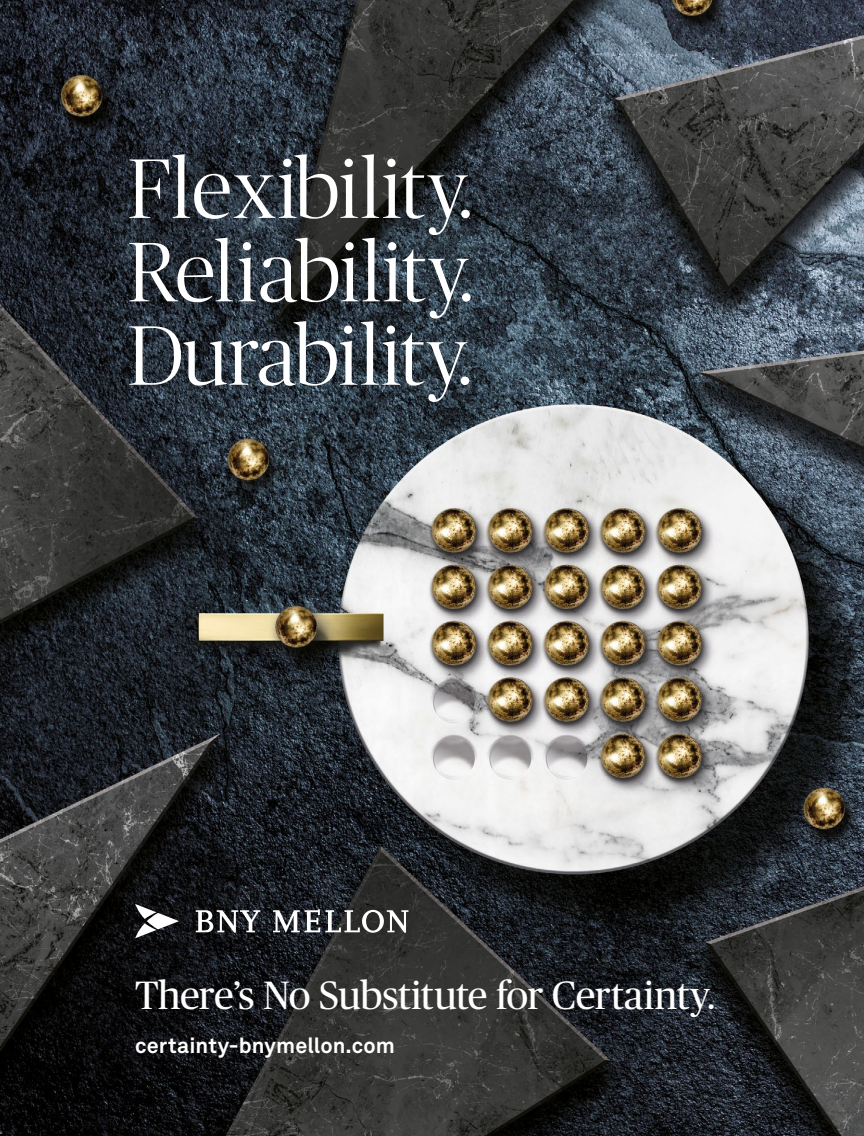
<style>
.page{position:relative;width:864px;height:1136px;background:#fff}
.page>*{position:absolute;margin:0;border:0;box-sizing:border-box;transform-origin:0 0}
.t1{font:300 84.15px/83.4px "Publico Banner";letter-spacing:.005em;color:#fff;text-align:justify}
.t2{font:39.45px "Publico Headline";letter-spacing:-.02em;color:#fff}
.t3{font:700 21.45px "Akkurat Pro";letter-spacing:.005em;color:#fff}
</style>
<div class="page">
<img style="left:0;top:0;width:863px;height:1135px">
<svg style="left:196px;top:909px;width:212px;height:23px"></svg>
<svg style="left:135px;top:903px;width:44px;height:35px"></svg>
<p class="t1" style="left:128px;top:142px;width:346px">Flexibility.<br>Reliability.<br>Durability.</p>
<p class="t2" style="left:135px;top:967px;width:581px">There’s No Substitute for Certainty.</p>
<p class="t3" style="left:135px;top:1032px;width:261px">certainty-bnymellon.com</p>
</div>
